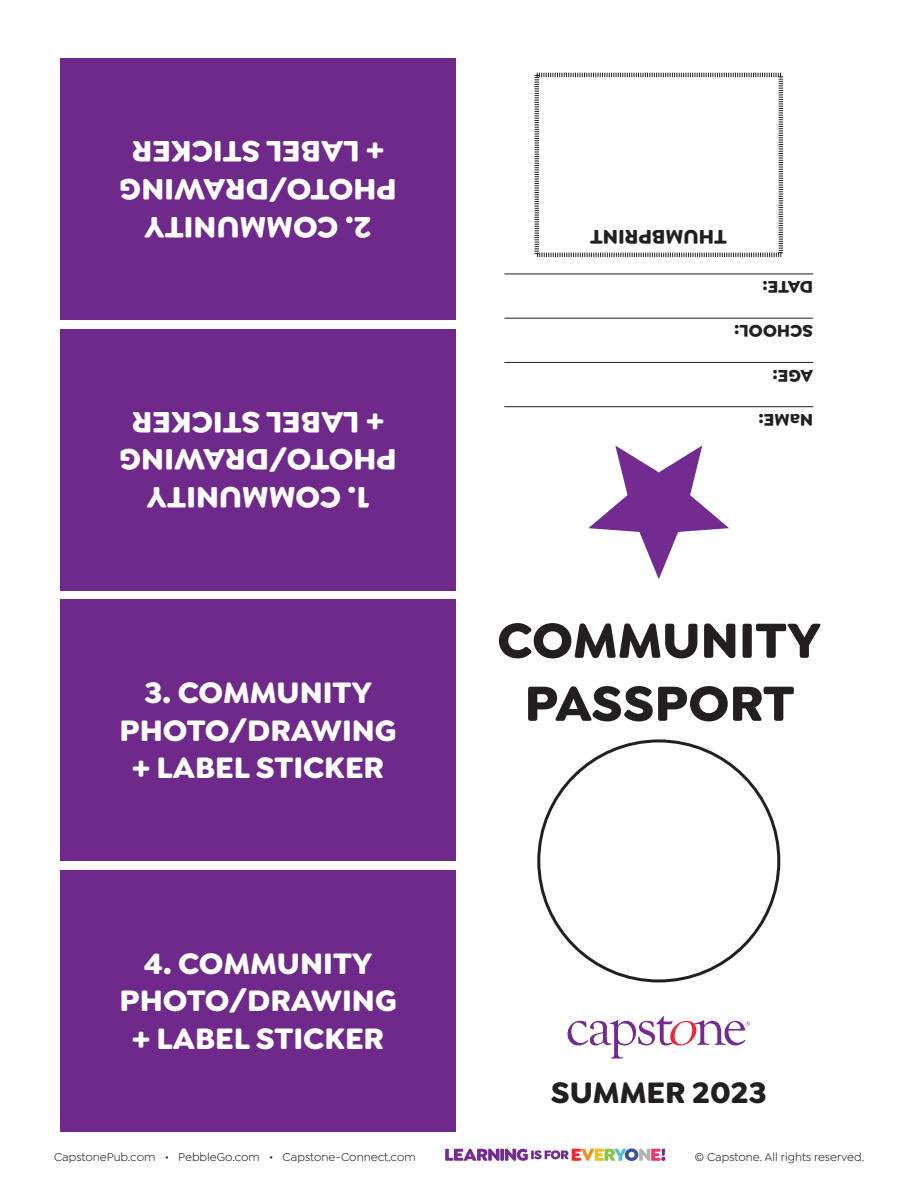
<style>
.page{position:relative;width:918px;height:1188px;background:#fff}
.page>*{position:absolute;margin:0;border:0;box-sizing:border-box;transform-origin:0 0}
.t1{font:700 52.5px/63px "Goldplay";color:#231f20;text-align:center}
.t2{font:700 31.5px/37.8px "Goldplay";color:#fff;text-align:center}
.t3{font:700 31.5px "Goldplay";color:#231f20}
.t4{font:700 21px "Goldplay";color:#231f20}
.t5{font:700 18px "Goldplay";color:#231f20}
.t6{font:12px "Goldplay";color:#231f20}
</style>
<div class="page">
<svg style="left:445px;top:1149px;width:54px;height:12px"></svg>
<svg style="left:500px;top:1149px;width:4px;height:12px"></svg>
<svg style="left:505px;top:1148px;width:161px;height:13px"></svg>
<svg style="left:568px;top:1016px;width:182px;height:43px"></svg>
<div style="left:60px;top:870px;width:396px;height:262px;background:#6e298b"></div>
<div style="left:60px;top:600px;width:396px;height:261px;background:#6e298b"></div>
<div style="left:60px;top:329px;width:396px;height:261px;background:#6e298b"></div>
<div style="left:60px;top:58px;width:396px;height:262px;background:#6e298b"></div>
<svg style="left:588px;top:445px;width:141px;height:134px"></svg>
<hr style="left:504px;top:406px;width:309px;height:1px;background:#231f20">
<hr style="left:504px;top:362px;width:309px;height:1px;background:#231f20">
<hr style="left:504px;top:318px;width:309px;height:1px;background:#231f20">
<hr style="left:504px;top:274px;width:309px;height:1px;background:#231f20">
<svg style="left:534px;top:72px;width:250px;height:186px"></svg>
<p class="t2" style="left:397px;top:246px;width:279px;rotate:-180deg">2. COMMUNITY<br>PHOTO/DRAWING + LABEL STICKER</p>
<p class="t2" style="left:397px;top:517px;width:279px;rotate:-180deg">1. COMMUNITY<br>PHOTO/DRAWING + LABEL STICKER</p>
<p class="t2" style="left:119px;top:673px;width:279px">3. COMMUNITY<br>PHOTO/DRAWING + LABEL STICKER</p>
<p class="t2" style="left:119px;top:944px;width:279px">4. COMMUNITY<br>PHOTO/DRAWING + LABEL STICKER</p>
<p class="t4" style="left:727px;top:251px;width:138px;rotate:-180deg">THUMBPRINT</p>
<p class="t5" style="left:813px;top:299px;width:52px;rotate:-180deg">DATE:</p>
<p class="t5" style="left:813px;top:343px;width:81px;rotate:-180deg">SCHOOL:</p>
<p class="t5" style="left:813px;top:387px;width:42px;rotate:-180deg">AGE:</p>
<p class="t5" style="left:813px;top:432px;width:56px;rotate:-180deg">NaME:</p>
<h1 class="t1" style="left:497px;top:608px;width:326px">COMMUNITY<br>PASSPORT</h1>
<p class="t3" style="left:551px;top:1072px;width:217px">SUMMER 2023</p>
<p class="t6" style="left:54px;top:1150px;width:363px">CapstonePub.com • PebbleGo.com • Capstone-Connect.com</p>
<p class="t6" style="left:695px;top:1150px;width:171px">© Capstone. All rights reserved.</p>
</div>
